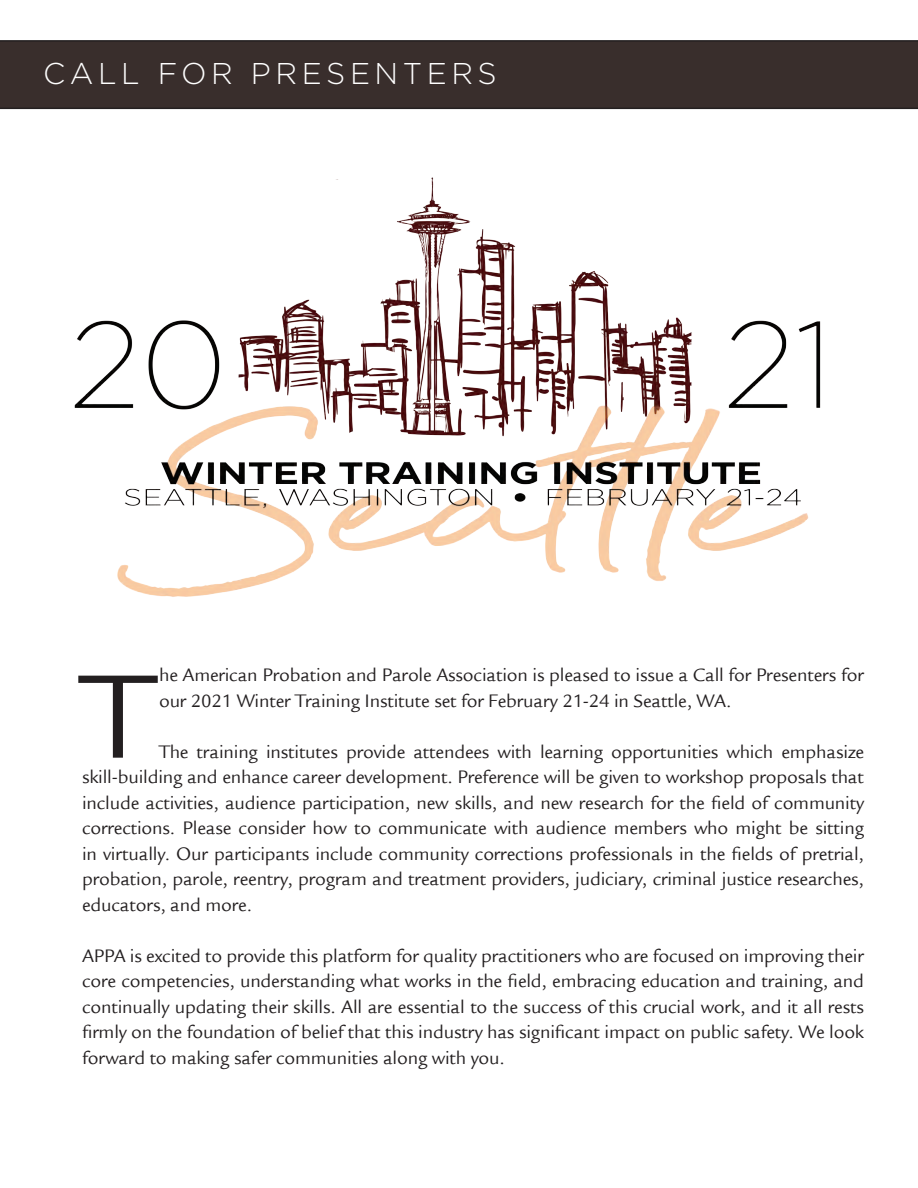
<style>
.page{position:relative;width:918px;height:1188px;background:#fff}
.page>*{position:absolute;margin:0;border:0;box-sizing:border-box;transform-origin:0 0}
.t1{font:129.45px "Legacy Sans Std";color:#231f20}
.t2{font:300 30px "Gotham";letter-spacing:.15em;color:#fff}
.t3{font:19.5px/25.5px "Legacy Sans Std";letter-spacing:-.01em;color:#231f20;text-align:justify}
</style>
<div class="page">
<div style="left:0;top:40px;width:918px;height:69px;background:#392e2c"></div>
<img style="left:74px;top:177px;width:747px;height:420px">
<p class="t2" style="left:43px;top:54px;width:455px">CALL FOR PRESENTERS</p>
<p class="t1" style="left:82px;top:644px;width:73px">T</p>
<p class="t3" style="left:159px;top:662px;width:706px">he American Probation and Parole Association is pleased to issue a Call for Presenters for our 2021 Winter Training Institute set for February 21-24 in Seattle, WA.</p>
<p class="t3" style="left:82px;top:739px;width:783px;text-indent:77px">The training institutes provide attendees with learning opportunities which emphasize skill-building and enhance career development. Preference will be given to workshop proposals that include activities, audience participation, new skills, and new research for the field of community corrections. Please consider how to communicate with audience members who might be sitting in virtually. Our participants include community corrections professionals in the fields of pretrial, probation, parole, reentry, program and treatment providers, judiciary, criminal justice researches, educators, and more.</p>
<p class="t3" style="left:82px;top:943px;width:783px">APPA is excited to provide this platform for quality practitioners who are focused on improving their core competencies, understanding what works in the field, embracing education and training, and continually updating their skills. All are essential to the success of this crucial work, and it all rests firmly on the foundation of belief that this industry has significant impact on public safety. We look forward to making safer communities along with you.</p>
</div>
